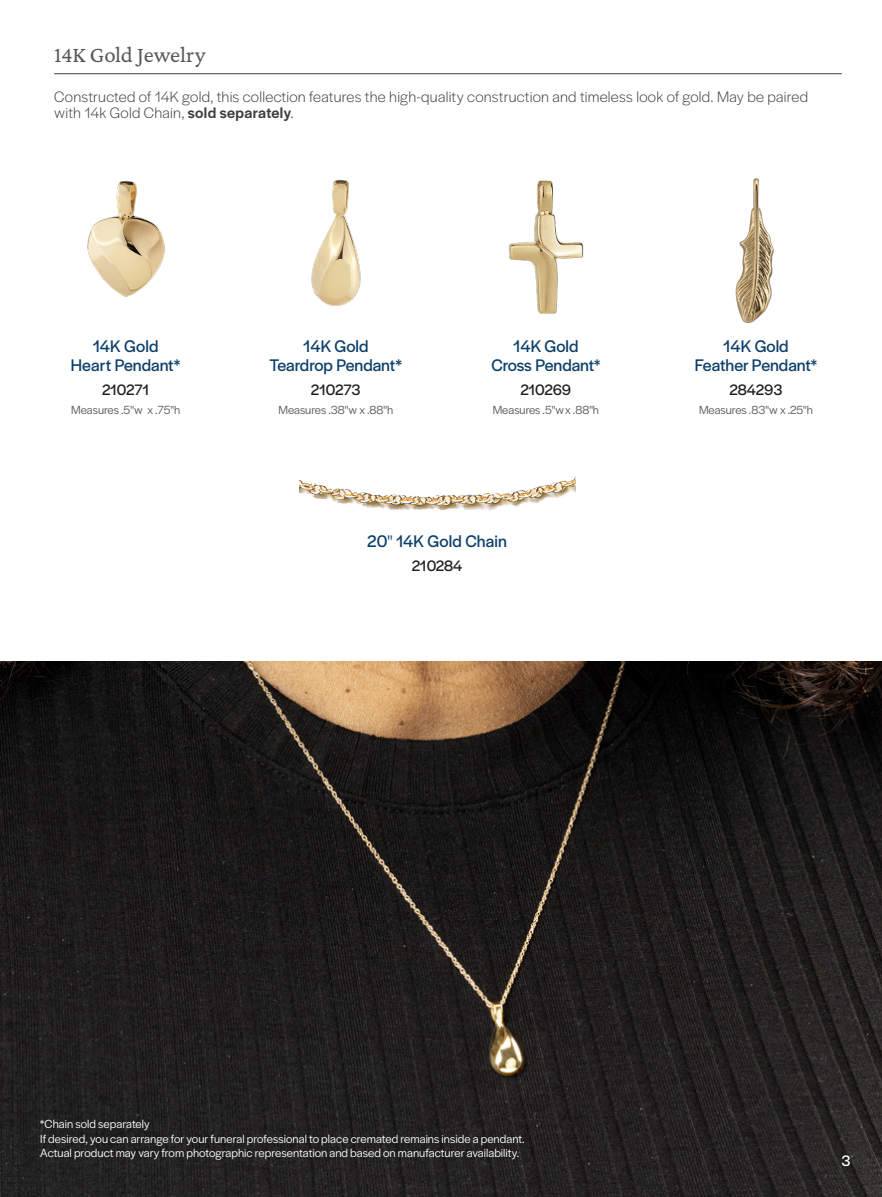
<style>
.page{position:relative;width:882px;height:1197px;background:#fff}
.page>*{position:absolute;margin:0;border:0;box-sizing:border-box;transform-origin:0 0}
.t1{font:22.75px "Crimson Pro";letter-spacing:-.01em;color:#545759}
.Engrave_Names{font:17.5px/19.2px "Halyard Display";color:#0c3f6a;text-align:center}
.Fruity_Caption_2_no_rule{font:300 15.75px/15.8px "Halyard Display";letter-spacing:.015em;color:#3e3e3f}
.JDE__for_Engraved{font:15.75px "Halyard Display";letter-spacing:-.005em;color:#231f20}
.t2{font:15.75px "Halyard Display";color:#fff}
.t3{font:12.25px/14.7px "Halyard Display";letter-spacing:.005em;color:#fff}
.measurements{font:12.25px "Halyard Display";color:#57585a}
.s1{font-weight:500}
.s2{font-style:inherit}
</style>
<div class="page">
<img style="left:0;top:662px;width:882px;height:535px">
<img style="left:87px;top:181px;width:78px;height:116px">
<img style="left:311px;top:179px;width:50px;height:127px">
<img style="left:508px;top:180px;width:76px;height:134px">
<img style="left:735px;top:178px;width:39px;height:146px">
<hr style="left:54px;top:73px;width:788px;height:1px;background:#3e3e3f">
<img style="left:299px;top:477px;width:276px;height:34px">
<p class="t1" style="left:54px;top:40px;width:153px">14K Gold Jewelry</p>
<p class="Fruity_Caption_2_no_rule" style="left:54px;top:88px;width:755px">Constructed of 14K gold, this collection features the high-quality construction and timeless look of gold. May be paired with 14k Gold Chain, <span class="s1">sold separately</span>.</p>
<p class="Engrave_Names" style="left:71px;top:336px;width:111px">14K Gold<br>Heart Pendant*</p>
<p class="JDE__for_Engraved" style="left:102px;top:379px;width:49px">210271</p>
<p class="measurements" style="left:71px;top:402px;width:111px">Measures .5"w x .75"h</p>
<p class="Engrave_Names" style="left:270px;top:336px;width:134px">14K Gold<br>Teardrop Pendant*</p>
<p class="JDE__for_Engraved" style="left:311px;top:379px;width:51px">210273</p>
<p class="measurements" style="left:278px;top:402px;width:116px">Measures .38"w x .88"h</p>
<p class="Engrave_Names" style="left:491px;top:336px;width:111px">14K Gold<br>Cross Pendant*</p>
<p class="JDE__for_Engraved" style="left:520px;top:379px;width:52px">210269</p>
<p class="measurements" style="left:493px;top:402px;width:108px">Measures .5"w x .88"h</p>
<p class="Engrave_Names" style="left:367px;top:530px;width:141px">20<span class="s2">"</span> 14K Gold Chain</p>
<p class="JDE__for_Engraved" style="left:412px;top:554px;width:52px">210284</p>
<p class="Engrave_Names" style="left:695px;top:336px;width:124px">14K Gold<br>Feather Pendant*</p>
<p class="JDE__for_Engraved" style="left:729px;top:379px;width:55px">284293</p>
<p class="measurements" style="left:699px;top:402px;width:115px">Measures .83"w x .25"h</p>
<p class="t3" style="left:40px;top:1116px;width:486px">*Chain sold separately<br>If desired, you can arrange for your funeral professional to place cremated remains inside a pendant.<br>Actual product may vary from photographic representation and based on manufacturer availability.</p>
<p class="t2" style="left:841px;top:1149px;width:11px">3</p>
</div>
